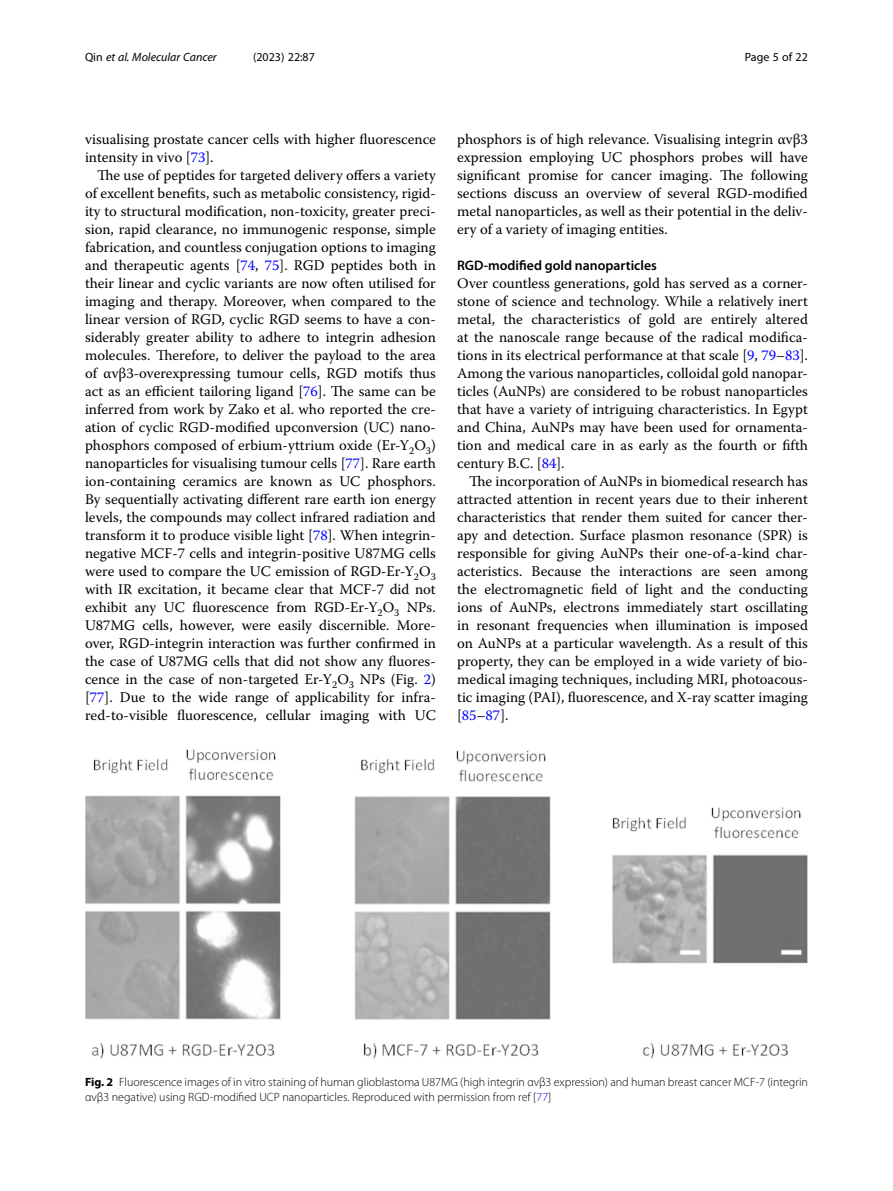
<style>
.page{position:relative;width:893px;height:1191px;background:#fff}
.page>*{position:absolute;margin:0;border:0;box-sizing:border-box;transform-origin:0 0}
.Body_Text_Indent{font:14.7px/18px "Warnock Pro";color:#000;text-align:justify}
.Body_Text{font:14.7px/18px "Warnock Pro";color:#000}
.Head_2{font:600 13.8px "Myriad Pro";color:#000}
.Figure_Caption{font:300 12px/15px "Myriad Pro";color:#000}
.t1{font:italic 12px "Myriad Pro";color:#000}
.t2{font:12px "Myriad Pro";color:#000}
.s1{font-style:normal}
.s2{color:#00f}
.s3{font-weight:700}
</style>
<div class="page">
<img style="left:85px;top:749px;width:723px;height:310px">
<p class="t1" style="left:85px;top:50px;width:133px"><span class="s1">Qin</span> et al. Molecular Cancer</p>
<p class="t2" style="left:253px;top:50px;width:63px">(2023) 22:87</p>
<p class="t2" style="left:745px;top:50px;width:65px">Page 5 of 22</p>
<p class="Body_Text" style="left:85px;top:130px;width:352px">visualising prostate cancer cells with higher fluorescence intensity in vivo [<span class="s2">73</span>].</p>
<p class="Body_Text_Indent" style="left:85px;top:166px;width:352px;text-indent:12px">The use of peptides for targeted delivery offers a variety of excellent benefits, such as metabolic consistency, rigid&shy;ity to structural modification, non-toxicity, greater preci&shy;sion, rapid clearance, no immunogenic response, simple fabrication, and countless conjugation options to imaging and therapeutic agents [<span class="s2">74</span>, <span class="s2">75</span>]. RGD peptides both in their linear and cyclic variants are now often utilised for imaging and therapy. Moreover, when compared to the linear version of RGD, cyclic RGD seems to have a con&shy;siderably greater ability to adhere to integrin adhesion molecules. Therefore, to deliver the payload to the area of αvβ3-overexpressing tumour cells, RGD motifs thus act as an efficient tailoring ligand [<span class="s2">76</span>]. The same can be inferred from work by Zako et al. who reported the cre&shy;ation of cyclic RGD-modified upconversion (UC) nano&shy;phosphors composed of erbium-yttrium oxide (Er-Y<sub>2</sub>O<sub>3</sub>) nanoparticles for visualising tumour cells [<span class="s2">77</span>]. Rare earth ion-containing ceramics are known as UC phosphors.<br>By sequentially activating different rare earth ion energy levels, the compounds may collect infrared radiation and transform it to produce visible light [<span class="s2">78</span>]. When integrin&shy;negative MCF-7 cells and integrin-positive U87MG cells were used to compare the UC emission of RGD-Er-Y<sub>2</sub>O<sub>3 </sub>with IR excitation, it became clear that MCF-7 did not exhibit any UC fluorescence from RGD-Er-Y<sub>2</sub>O<sub>3</sub> NPs.<br>U87MG cells, however, were easily discernible. More&shy;over, RGD-integrin interaction was further confirmed in the case of U87MG cells that did not show any fluores&shy;cence in the case of non-targeted Er-Y<sub>2</sub>O<sub>3</sub> NPs (Fig. <span class="s2">2</span>) [<span class="s2">77</span>]. Due to the wide range of applicability for infra&shy;red-to-visible fluorescence, cellular imaging with UC</p>
<p class="Body_Text_Indent" style="left:457px;top:130px;width:352px">phosphors is of high relevance. Visualising integrin αvβ3 expression employing UC phosphors probes will have significant promise for cancer imaging. The following sections discuss an overview of several RGD-modified metal nanoparticles, as well as their potential in the deliv&shy;ery of a variety of imaging entities.</p>
<p class="Head_2" style="left:457px;top:257px;width:201px">RGD-modified gold nanoparticles</p>
<p class="Body_Text" style="left:457px;top:274px;width:352px;text-align:justify">Over countless generations, gold has served as a corner&shy;stone of science and technology. While a relatively inert metal, the characteristics of gold are entirely altered at the nanoscale range because of the radical modifica&shy;tions in its electrical performance at that scale [<span class="s2">9</span>, <span class="s2">79</span>–<span class="s2">83</span>].<br>Among the various nanoparticles, colloidal gold nanopar&shy;ticles (AuNPs) are considered to be robust nanoparticles that have a variety of intriguing characteristics. In Egypt and China, AuNPs may have been used for ornamenta&shy;tion and medical care in as early as the fourth or fifth century B.C. [<span class="s2">84</span>].</p>
<p class="Body_Text_Indent" style="left:457px;top:472px;width:352px;text-indent:12px">The incorporation of AuNPs in biomedical research has attracted attention in recent years due to their inherent characteristics that render them suited for cancer ther&shy;apy and detection. Surface plasmon resonance (SPR) is responsible for giving AuNPs their one-of-a-kind char&shy;acteristics. Because the interactions are seen among the electromagnetic field of light and the conducting ions of AuNPs, electrons immediately start oscillating in resonant frequencies when illumination is imposed on AuNPs at a particular wavelength. As a result of this property, they can be employed in a wide variety of bio&shy;medical imaging techniques, including MRI, photoacous&shy;tic imaging (PAI), fluorescence, and X-ray scatter imaging [<span class="s2">85</span>–<span class="s2">87</span>].</p>
<p class="Figure_Caption" style="left:85px;top:1074px;width:724px"><span class="s3">Fig. 2</span> Fluorescence images of in vitro staining of human glioblastoma U87MG (high integrin αvβ3 expression) and human breast cancer MCF-7 (integrin αvβ3 negative) using RGD-modified UCP nanoparticles. Reproduced with permission from ref [<span class="s2">77</span>]</p>
</div>
